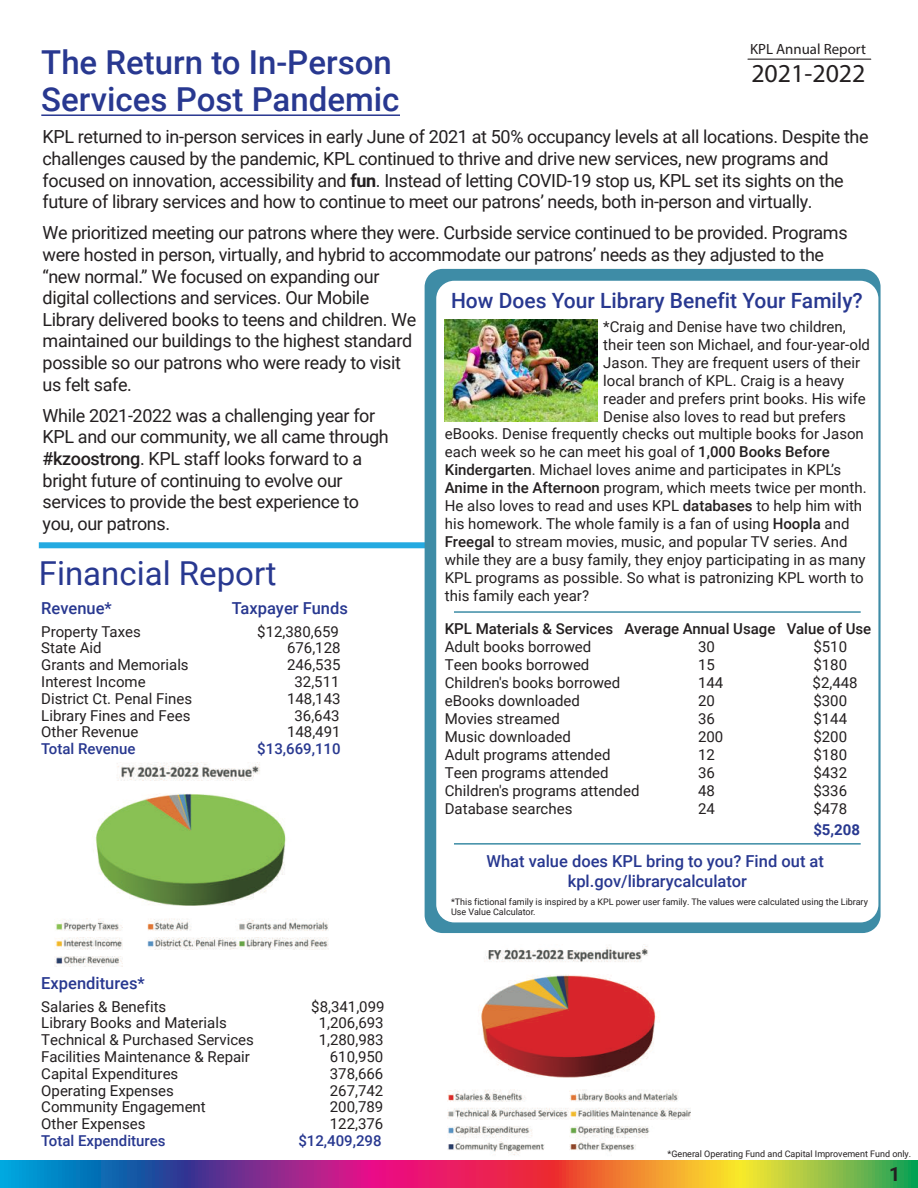
<style>
.page{position:relative;width:918px;height:1188px;background:#fff}
.page>*{position:absolute;margin:0;border:0;box-sizing:border-box;transform-origin:0 0}
.t1{font:500 33px/36.6px "Roboto";color:#283890}
.t2{font:33px "Roboto";color:#283890}
.t3{font:25.95px "Myriad Pro";color:#231f20}
.t4{font:500 21px "Roboto";color:#283890}
.t5{font:700 19.5px "Roboto";color:#231f20}
.t6{font:18px/21.6px "Roboto";letter-spacing:-.02em;color:#231f20}
.t7{font:500 16.5px/19.8px "Roboto";color:#283890;text-align:center}
.t8{font:15px "Roboto";color:#231f20}
.t9{font:500 15px "Roboto";color:#283890}
.t10{font:500 15px "Roboto";color:#231f20}
.t11{font:700 15px "Roboto";color:#283890}
.t12{font:14.85px "Myriad Pro";color:#231f20}
.t13{font:9px/10.8px "Roboto";color:#231f20}
.s1{font-weight:700}
.s2{font-weight:500}
</style>
<div class="page">
<hr style="left:748px;top:59px;width:123px;height:1px;background:#231f20">
<svg style="left:0;top:1161px;width:918px;height:27px;background:#9a676b"></svg>
<div style="left:39px;top:542px;width:447px;height:6px;background:#24aae1"></div>
<hr style="left:41px;top:114px;width:359px;height:2px;background:#283890">
<div style="left:425px;top:269px;width:456px;height:664px;background:#3e8ca6;border-radius:18px"></div>
<div style="left:436px;top:281px;width:442px;height:641px;background:#fff;border-radius:18px"></div>
<img style="left:445px;top:320px;width:152px;height:101px">
<hr style="left:454px;top:611px;width:407px;height:2px;background:#3c8ca5">
<hr style="left:454px;top:843px;width:407px;height:2px;background:#3c8ca5">
<img style="left:54px;top:763px;width:275px;height:203px">
<img style="left:447px;top:944px;width:244px;height:211px">
<p class="t12" style="left:750px;top:39px;width:117px">KPL Annual Report</p>
<h2 class="t3" style="left:751px;top:57px;width:116px">2021-2022</h2>
<h1 class="t1" style="left:41px;top:43px;width:360px">The Return to In-Person<br>Services Post Pandemic</h1>
<p class="t6" style="left:43px;top:126px;width:828px">KPL returned to in-person services in early June of 2021 at 50% occupancy levels at all locations. Despite the challenges caused by the pandemic, KPL continued to thrive and drive new services, new programs and focused on innovation, accessibility and <span class="s1">fun</span>. Instead of letting COVID-19 stop us, KPL set its sights on the future of library services and how to continue to meet our patrons’ needs, both in-person and virtually.</p>
<p class="t6" style="left:43px;top:222px;width:807px">We prioritized meeting our patrons where they were. Curbside service continued to be provided. Programs were hosted in person, virtually, and hybrid to accommodate our patrons’ needs as they adjusted to the “new normal.” We focused on expanding our<br>digital collections and services. Our Mobile<br>Library delivered books to teens and children. We<br>maintained our buildings to the highest standard<br>possible so our patrons who were ready to visit<br>us felt safe.</p>
<p class="t6" style="left:43px;top:404px;width:348px">While 2021-2022 was a challenging year for KPL and our community, we all came through <span class="s2">#kzoostrong</span>. KPL staff looks forward to a bright future of continuing to evolve our services to provide the best experience to you, our patrons.</p>
<h3 class="t4" style="left:451px;top:286px;width:413px">How Does Your Library Benefit Your Family?</h3>
<p class="t8" style="left:603px;top:316px;width:244px">*Craig and Denise have two children,</p>
<p class="t8" style="left:603px;top:334px;width:268px">their teen son Michael, and four-year-old</p>
<p class="t8" style="left:603px;top:352px;width:258px">Jason. They are frequent users of their</p>
<p class="t8" style="left:603px;top:370px;width:243px">local branch of KPL. Craig is a heavy</p>
<p class="t8" style="left:603px;top:388px;width:264px">reader and prefers print books. His wife</p>
<p class="t8" style="left:603px;top:406px;width:244px">Denise also loves to read but prefers</p>
<p class="t8" style="left:445px;top:423px;width:421px">eBooks. Denise frequently checks out multiple books for Jason</p>
<p class="t8" style="left:445px;top:441px;width:386px">each week so he can meet his goal of <span class="s2">1,000 Books Before</span></p>
<p class="t8" style="left:445px;top:459px;width:398px"><span class="s2">Kindergarten</span>. Michael loves anime and participates in KPL’s</p>
<p class="t8" style="left:445px;top:477px;width:423px"><span class="s2">Anime in the Afternoon</span> program, which meets twice per month.</p>
<p class="t8" style="left:445px;top:495px;width:419px">He also loves to read and uses KPL <span class="s2">databases</span> to help him with</p>
<p class="t8" style="left:445px;top:513px;width:406px">his homework. The whole family is a fan of using <span class="s2">Hoopla</span> and</p>
<p class="t8" style="left:445px;top:531px;width:404px"><span class="s2">Freegal</span> to stream movies, music, and popular TV series. And</p>
<p class="t8" style="left:445px;top:549px;width:422px">while they are a busy family, they enjoy participating in as many</p>
<p class="t8" style="left:445px;top:567px;width:420px">KPL programs as possible. So what is patronizing KPL worth to</p>
<p class="t8" style="left:445px;top:585px;width:146px">this family each year?</p>
<p class="t10" style="left:445px;top:619px;width:428px">KPL Materials &amp; Services Average Annual Usage Value of Use</p>
<p class="t8" style="left:445px;top:637px;width:148px">Adult books borrowed</p>
<p class="t8" style="left:698px;top:637px;width:18px">30</p>
<p class="t8" style="left:813px;top:637px;width:35px">$510</p>
<p class="t8" style="left:445px;top:655px;width:146px">Teen books borrowed</p>
<p class="t8" style="left:698px;top:655px;width:18px">15</p>
<p class="t8" style="left:813px;top:655px;width:35px">$180</p>
<p class="t8" style="left:445px;top:673px;width:177px">Children's books borrowed</p>
<p class="t8" style="left:698px;top:673px;width:27px">144</p>
<p class="t8" style="left:813px;top:673px;width:47px">$2,448</p>
<p class="t8" style="left:445px;top:691px;width:137px">eBooks downloaded</p>
<p class="t8" style="left:698px;top:691px;width:18px">20</p>
<p class="t8" style="left:813px;top:691px;width:35px">$300</p>
<p class="t8" style="left:445px;top:709px;width:117px">Movies streamed</p>
<p class="t8" style="left:698px;top:709px;width:18px">36</p>
<p class="t8" style="left:813px;top:709px;width:35px">$144</p>
<p class="t8" style="left:445px;top:727px;width:128px">Music downloaded</p>
<p class="t8" style="left:698px;top:727px;width:27px">200</p>
<p class="t8" style="left:813px;top:727px;width:35px">$200</p>
<p class="t8" style="left:445px;top:745px;width:167px">Adult programs attended</p>
<p class="t8" style="left:698px;top:745px;width:18px">12</p>
<p class="t8" style="left:813px;top:745px;width:35px">$180</p>
<p class="t8" style="left:445px;top:763px;width:165px">Teen programs attended</p>
<p class="t8" style="left:698px;top:763px;width:18px">36</p>
<p class="t8" style="left:813px;top:763px;width:35px">$432</p>
<p class="t8" style="left:445px;top:781px;width:196px">Children's programs attended</p>
<p class="t8" style="left:698px;top:781px;width:18px">48</p>
<p class="t8" style="left:813px;top:781px;width:35px">$336</p>
<p class="t8" style="left:445px;top:799px;width:129px">Database searches</p>
<p class="t8" style="left:698px;top:799px;width:18px">24</p>
<p class="t8" style="left:813px;top:799px;width:35px">$478</p>
<p class="t11" style="left:813px;top:820px;width:48px">$5,208</p>
<h1 class="t2" style="left:39px;top:550px;width:239px">Financial Report</h1>
<p class="t7" style="left:41px;top:598px;width:72px">Revenue*</p>
<p class="t7" style="left:232px;top:598px;width:117px">Taxpayer Funds</p>
<p class="t8" style="left:41px;top:621px;width:101px">Property Taxes</p>
<p class="t8" style="left:257px;top:621px;width:83px">$12,380,659</p>
<p class="t8" style="left:41px;top:638px;width:62px">State Aid</p>
<p class="t8" style="left:287px;top:638px;width:55px">676,128</p>
<p class="t8" style="left:41px;top:655px;width:149px">Grants and Memorials</p>
<p class="t8" style="left:287px;top:655px;width:55px">246,535</p>
<p class="t8" style="left:41px;top:671px;width:106px">Interest Income</p>
<p class="t8" style="left:295px;top:671px;width:47px">32,511</p>
<p class="t8" style="left:41px;top:688px;width:152px">District Ct. Penal Fines</p>
<p class="t8" style="left:287px;top:688px;width:55px">148,143</p>
<p class="t8" style="left:41px;top:705px;width:151px">Library Fines and Fees</p>
<p class="t8" style="left:295px;top:705px;width:47px">36,643</p>
<p class="t8" style="left:41px;top:722px;width:99px">Other Revenue</p>
<p class="t8" style="left:287px;top:722px;width:55px">148,491</p>
<p class="t9" style="left:41px;top:739px;width:96px">Total Revenue</p>
<p class="t9" style="left:257px;top:739px;width:85px">$13,669,110</p>
<p class="t7" style="left:487px;top:851px;width:339px">What value does KPL bring to you? Find out at kpl.gov/librarycalculator</p>
<p class="t7" style="left:41px;top:972px;width:105px">Expenditures*</p>
<p class="t8" style="left:41px;top:996px;width:127px">Salaries &amp; Benefits</p>
<p class="t8" style="left:311px;top:996px;width:75px">$8,341,099</p>
<p class="t8" style="left:41px;top:1013px;width:187px">Library Books and Materials</p>
<p class="t8" style="left:319px;top:1013px;width:66px">1,206,693</p>
<p class="t8" style="left:41px;top:1029px;width:214px">Technical &amp; Purchased Services</p>
<p class="t8" style="left:319px;top:1029px;width:66px">1,280,983</p>
<p class="t8" style="left:41px;top:1046px;width:210px">Facilities Maintenance &amp; Repair</p>
<p class="t8" style="left:330px;top:1046px;width:55px">610,950</p>
<p class="t8" style="left:41px;top:1063px;width:139px">Capital Expenditures</p>
<p class="t8" style="left:330px;top:1063px;width:55px">378,666</p>
<p class="t8" style="left:41px;top:1080px;width:134px">Operating Expenses</p>
<p class="t8" style="left:330px;top:1080px;width:55px">267,742</p>
<p class="t8" style="left:41px;top:1097px;width:166px">Community Engagement</p>
<p class="t8" style="left:330px;top:1097px;width:55px">200,789</p>
<p class="t8" style="left:41px;top:1113px;width:106px">Other Expenses</p>
<p class="t8" style="left:330px;top:1113px;width:55px">122,376</p>
<p class="t9" style="left:41px;top:1130px;width:126px">Total Expenditures</p>
<p class="t9" style="left:298px;top:1130px;width:85px">$12,409,298</p>
<p class="t13" style="left:451px;top:896px;width:418px">*This fictional family is inspired by a KPL power user family. The values were calculated using the Library<br>Use Value Calculator.</p>
<p class="t13" style="left:668px;top:1148px;width:245px">*General Operating Fund and Capital Improvement Fund only.</p>
<h3 class="t5" style="left:889px;top:1161px;width:13px">1</h3>
</div>
